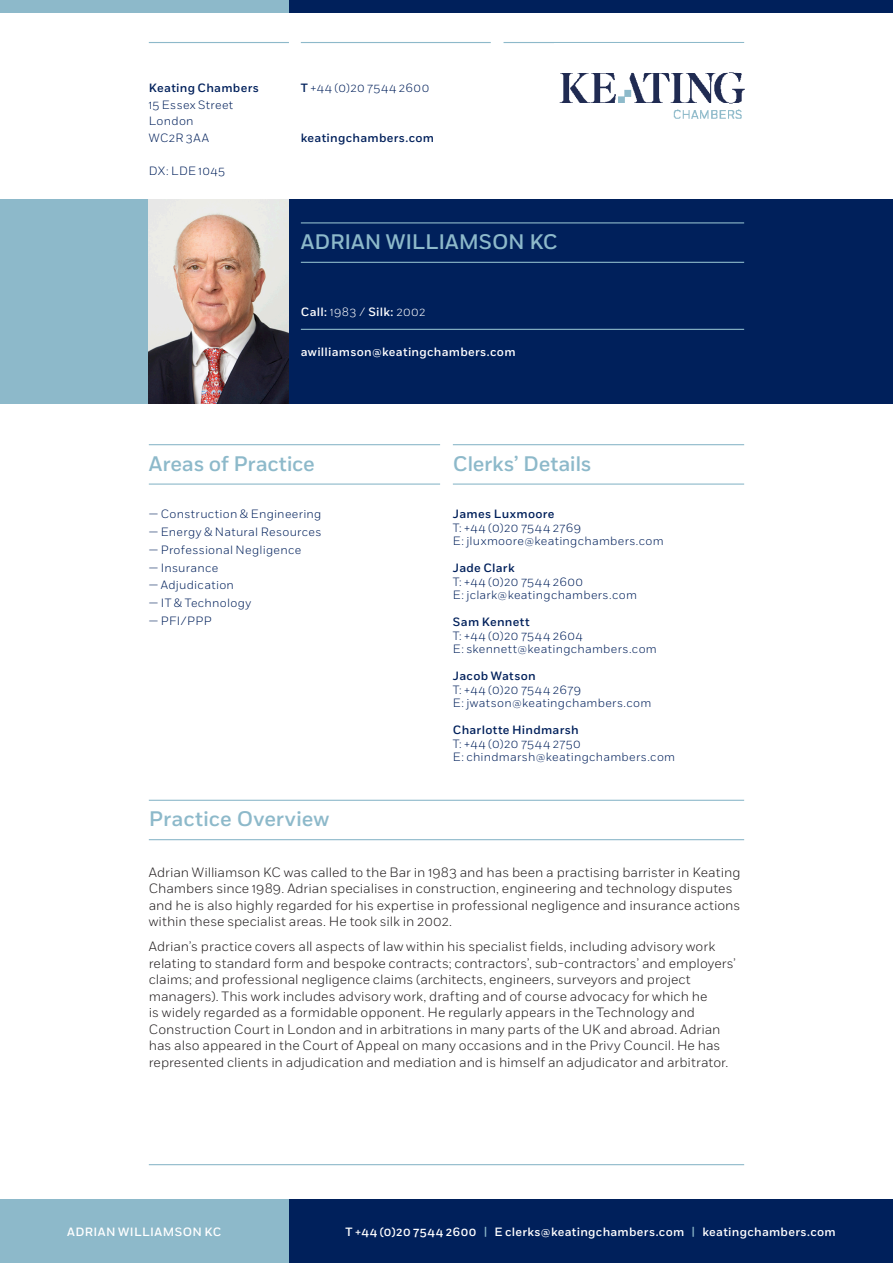
<style>
.page{position:relative;width:893px;height:1263px;background:#fff}
.page>*{position:absolute;margin:0;border:0;box-sizing:border-box;transform-origin:0 0}
.t1{font:500 21px "Fort";letter-spacing:-.01em;color:#8db9ca}
.t2{font:300 13.5px/16.5px "Fort";color:#231f20}
.t3{font:300 12px "Fort";letter-spacing:.025em;color:#00205b}
.t4{font:500 12px "Fort";letter-spacing:.025em;color:#fff}
.t5{font:500 12px "Fort";letter-spacing:.025em;color:#00205b}
.t6{font:300 12px "Fort";letter-spacing:.05em;color:#00205b}
.t7{font:300 12px "Fort";letter-spacing:.055em;color:#00205b}
.t8{font:300 12px "Fort";letter-spacing:.06em;color:#00205b}
.s1{font-weight:500}
.s2{font-weight:300}
.s3{color:#8db9ca}
</style>
<div class="page">
<div style="left:288px;top:1199px;width:605px;height:64px;background:#00205b"></div>
<div style="left:0;top:1199px;width:288px;height:64px;background:#8db9ca"></div>
<div style="left:289px;top:0;width:604px;height:13px;background:#00205b"></div>
<div style="left:0;top:0;width:289px;height:13px;background:#8db9ca"></div>
<hr style="left:301px;top:42px;width:190px;height:1px;background:#8db9ca">
<hr style="left:504px;top:42px;width:240px;height:1px;background:#8db9ca">
<hr style="left:149px;top:42px;width:140px;height:1px;background:#8db9ca">
<div style="left:288px;top:200px;width:605px;height:204px;background:#00205b"></div>
<div style="left:0;top:200px;width:149px;height:204px;background:#8db9ca"></div>
<img style="left:559px;top:72px;width:186px;height:47px">
<hr style="left:149px;top:800px;width:595px;height:1px;background:#8db9ca">
<hr style="left:149px;top:839px;width:595px;height:1px;background:#8db9ca">
<hr style="left:453px;top:444px;width:291px;height:1px;background:#8db9ca">
<hr style="left:453px;top:483px;width:291px;height:2px;background:#8db9ca">
<hr style="left:149px;top:444px;width:291px;height:1px;background:#8db9ca">
<hr style="left:149px;top:483px;width:291px;height:2px;background:#8db9ca">
<img style="left:149px;top:200px;width:139px;height:204px">
<hr style="left:301px;top:222px;width:443px;height:1px;background:#8db9ca">
<hr style="left:301px;top:262px;width:443px;height:1px;background:#8db9ca">
<hr style="left:301px;top:329px;width:443px;height:1px;background:#8db9ca">
<hr style="left:149px;top:1164px;width:595px;height:1px;background:#8db9ca">
<p class="t5" style="left:149px;top:81px;width:112px">Keating Chambers</p>
<p class="t3" style="left:149px;top:97px;width:86px">15 Essex Street</p>
<p class="t3" style="left:149px;top:114px;width:46px">London</p>
<p class="t3" style="left:149px;top:130px;width:62px">WC2R 3AA</p>
<p class="t3" style="left:149px;top:163px;width:78px">DX: LDE 1045</p>
<p class="t6" style="left:301px;top:81px;width:130px"><span class="s1">T</span> +44 (0)20 7544 2600</p>
<p class="t5" style="left:301px;top:130px;width:135px">keatingchambers.com</p>
<p class="t1" style="left:301px;top:229px;width:258px">ADRIAN WILLIAMSON KC</p>
<p class="t4" style="left:301px;top:305px;width:126px">Call: <span class="s2">1983 /</span> Silk: <span class="s2">2002</span></p>
<p class="t4" style="left:301px;top:345px;width:216px">awilliamson@keatingchambers.com</p>
<p class="t1" style="left:149px;top:451px;width:168px">Areas of Practice</p>
<p class="t3" style="left:149px;top:507px;width:174px">— Construction &amp; Engineering</p>
<p class="t3" style="left:149px;top:525px;width:174px">— Energy &amp; Natural Resources</p>
<p class="t3" style="left:149px;top:542px;width:154px">— Professional Negligence</p>
<p class="t3" style="left:149px;top:560px;width:71px">— Insurance</p>
<p class="t3" style="left:149px;top:578px;width:87px">— Adjudication</p>
<p class="t3" style="left:149px;top:596px;width:104px">— IT &amp; Technology</p>
<p class="t3" style="left:149px;top:613px;width:64px">— PFI/PPP</p>
<p class="t1" style="left:149px;top:806px;width:182px">Practice Overview</p>
<p class="t1" style="left:453px;top:451px;width:140px">Clerks’ Details</p>
<p class="t5" style="left:453px;top:507px;width:103px">James Luxmoore</p>
<p class="t7" style="left:453px;top:520px;width:130px">T: +44 (0)20 7544 2769</p>
<p class="t3" style="left:453px;top:534px;width:212px">E: jluxmoore@keatingchambers.com</p>
<p class="t5" style="left:453px;top:561px;width:63px">Jade Clark</p>
<p class="t6" style="left:453px;top:574px;width:132px">T: +44 (0)20 7544 2600</p>
<p class="t3" style="left:453px;top:588px;width:186px">E: jclark@keatingchambers.com</p>
<p class="t5" style="left:453px;top:615px;width:78px">Sam Kennett</p>
<p class="t6" style="left:453px;top:628px;width:131px">T: +44 (0)20 7544 2604</p>
<p class="t3" style="left:453px;top:642px;width:206px">E: skennett@keatingchambers.com</p>
<p class="t5" style="left:453px;top:669px;width:84px">Jacob Watson</p>
<p class="t8" style="left:453px;top:682px;width:130px">T: +44 (0)20 7544 2679</p>
<p class="t3" style="left:453px;top:696px;width:200px">E: jwatson@keatingchambers.com</p>
<p class="t5" style="left:453px;top:723px;width:127px">Charlotte Hindmarsh</p>
<p class="t7" style="left:453px;top:736px;width:129px">T: +44 (0)20 7544 2750</p>
<p class="t3" style="left:453px;top:750px;width:224px">E: chindmarsh@keatingchambers.com</p>
<p class="t2" style="left:149px;top:864px;width:593px">Adrian Williamson KC was called to the Bar in 1983 and has been a practising barrister in Keating Chambers since 1989. Adrian specialises in construction, engineering and technology disputes and he is also highly regarded for his expertise in professional negligence and insurance actions within these specialist areas. He took silk in 2002.</p>
<p class="t2" style="left:149px;top:938px;width:589px">Adrian’s practice covers all aspects of law within his specialist fields, including advisory work relating to standard form and bespoke contracts; contractors’, sub-contractors’ and employers’ claims; and professional negligence claims (architects, engineers, surveyors and project managers). This work includes advisory work, drafting and of course advocacy for which he<br>is widely regarded as a formidable opponent. He regularly appears in the Technology and Construction Court in London and in arbitrations in many parts of the UK and abroad. Adrian has also appeared in the Court of Appeal on many occasions and in the Privy Council. He has represented clients in adjudication and mediation and is himself an adjudicator and arbitrator.</p>
<p class="t4" style="left:67px;top:1224px;width:155px">ADRIAN WILLIAMSON KC</p>
<p class="t4" style="left:345px;top:1224px;width:492px">T +44 (0)20 7544 2600 <span class="s3">|</span> E clerks@keatingchambers.com <span class="s3">|</span> keatingchambers.com</p>
</div>
